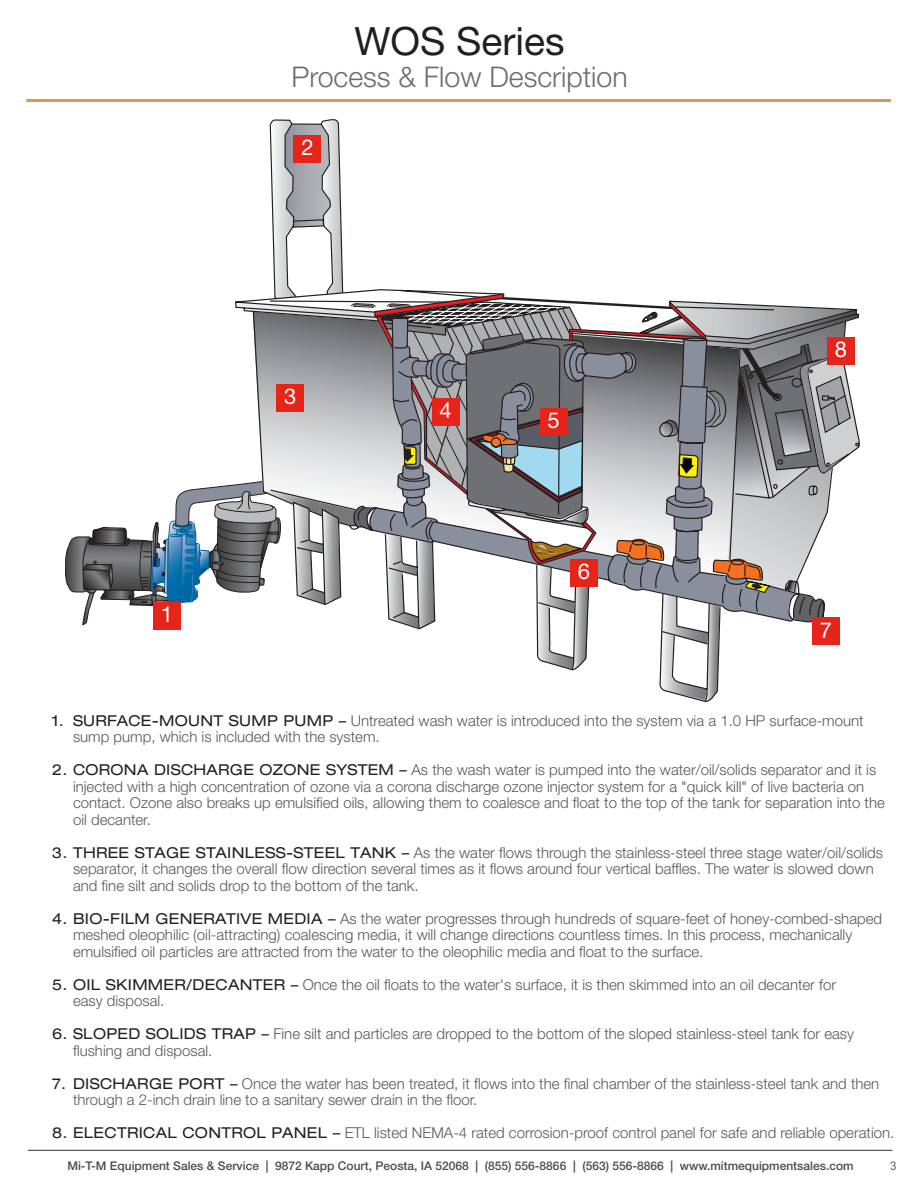
<style>
.page{position:relative;width:918px;height:1188px;background:#fff}
.page>*{position:absolute;margin:0;border:0;box-sizing:border-box;transform-origin:0 0}
.t1{font:39px "Helvetica Neue LT Std";color:#231f20}
.t2{font:300 28.5px "Helvetica Neue LT Std";color:#6c6d70}
.t3{font:21.9px "Helvetica Neue LT Std";color:#fff}
.t4{font:300 15px/16.5px "Helvetica Neue LT Std";color:#57585a}
.t5{font:500 12px "Helvetica Neue LT Std";color:#4b4c4d}
.t6{font:300 condensed 12px "Helvetica Neue LT Std";color:#231f20}
.s1{font-weight:400;font-stretch:expanded;color:#231f20}
</style>
<div class="page">
<hr style="left:26px;top:99px;width:865px;height:3px;background:#d19c57">
<hr style="left:28px;top:1150px;width:865px;height:1px;background:#4b4c4d">
<svg style="left:65px;top:119px;width:795px;height:582px"></svg>
<div style="left:153px;top:603px;width:28px;height:27px;background:#e72419"></div>
<div style="left:294px;top:135px;width:27px;height:27px;background:#e72419"></div>
<div style="left:276px;top:385px;width:28px;height:27px;background:#e72419"></div>
<div style="left:432px;top:398px;width:27px;height:28px;background:#e72419"></div>
<div style="left:540px;top:408px;width:27px;height:28px;background:#e72419"></div>
<div style="left:570px;top:559px;width:28px;height:28px;background:#e72419"></div>
<div style="left:812px;top:618px;width:28px;height:27px;background:#e72419"></div>
<div style="left:827px;top:337px;width:28px;height:28px;background:#e72419"></div>
<p class="t1" style="left:354px;top:18px;width:212px">WOS Series</p>
<p class="t2" style="left:291px;top:59px;width:338px">Process &amp; Flow Description</p>
<p class="t3" style="left:161px;top:602px;width:14px">1</p>
<p class="t3" style="left:301px;top:134px;width:14px">2</p>
<p class="t3" style="left:284px;top:383px;width:14px">3</p>
<p class="t3" style="left:440px;top:397px;width:14px">4</p>
<p class="t3" style="left:548px;top:407px;width:14px">5</p>
<p class="t3" style="left:578px;top:558px;width:14px">6</p>
<p class="t3" style="left:835px;top:336px;width:14px">8</p>
<p class="t3" style="left:820px;top:617px;width:14px">7</p>
<p class="t4" style="left:73px;top:712px;width:792px;text-indent:-21px"><span class="s1">1. SURFACE-MOUNT SUMP PUMP –</span> Untreated wash water is introduced into the system via a 1.0 HP surface-mount sump pump, which is included with the system.</p>
<p class="t4" style="left:73px;top:761px;width:813px;text-indent:-21px"><span class="s1">2. CORONA DISCHARGE OZONE SYSTEM –</span> As the wash water is pumped into the water/oil/solids separator and it is injected with a high concentration of ozone via a corona discharge ozone injector system for a "quick kill" of live bacteria on contact. Ozone also breaks up emulsified oils, allowing them to coalesce and float to the top of the tank for separation into the oil decanter.</p>
<p class="t4" style="left:73px;top:844px;width:812px;text-indent:-21px"><span class="s1">3. THREE STAGE STAINLESS-STEEL TANK –</span> As the water flows through the stainless-steel three stage water/oil/solids separator, it changes the overall flow direction several times as it flows around four vertical baffles. The water is slowed down and fine silt and solids drop to the bottom of the tank.</p>
<p class="t4" style="left:52px;top:910px;width:832px;text-align:center"><span class="s1">4. BIO-FILM GENERATIVE MEDIA –</span> As the water progresses through hundreds of square-feet of honey-combed-shaped meshed oleophilic (oil-attracting) coalescing media, it will change directions countless times. In this process, mechanically</p>
<p class="t4" style="left:73px;top:943px;width:632px">emulsified oil particles are attracted from the water to the oleophilic media and float to the surface.</p>
<p class="t4" style="left:73px;top:976px;width:765px;text-indent:-21px"><span class="s1">5. OIL SKIMMER/DECANTER –</span> Once the oil floats to the water's surface, it is then skimmed into an oil decanter for easy disposal.</p>
<p class="t4" style="left:52px;top:1025px;width:804px"><span class="s1">6. SLOPED SOLIDS TRAP –</span> Fine silt and particles are dropped to the bottom of the sloped stainless-steel tank for easy</p>
<p class="t4" style="left:73px;top:1042px;width:141px">flushing and disposal.</p>
<p class="t4" style="left:73px;top:1075px;width:808px;text-indent:-21px"><span class="s1">7. DISCHARGE PORT –</span> Once the water has been treated, it flows into the final chamber of the stainless-steel tank and then through a 2-inch drain line to a sanitary sewer drain in the floor.</p>
<p class="t4" style="left:52px;top:1124px;width:844px"><span class="s1">8. ELECTRICAL CONTROL PANEL –</span> ETL listed NEMA-4 rated corrosion-proof control panel for safe and reliable operation.</p>
<p class="t5" style="left:67px;top:1159px;width:788px">Mi-T-M Equipment Sales &amp; Service | 9872 Kapp Court, Peosta, IA 52068 | (855) 556-8866 | (563) 556-8866 | www.mitmequipmentsales.com</p>
<p class="t6" style="left:891px;top:1159px;width:7px">3</p>
</div>
